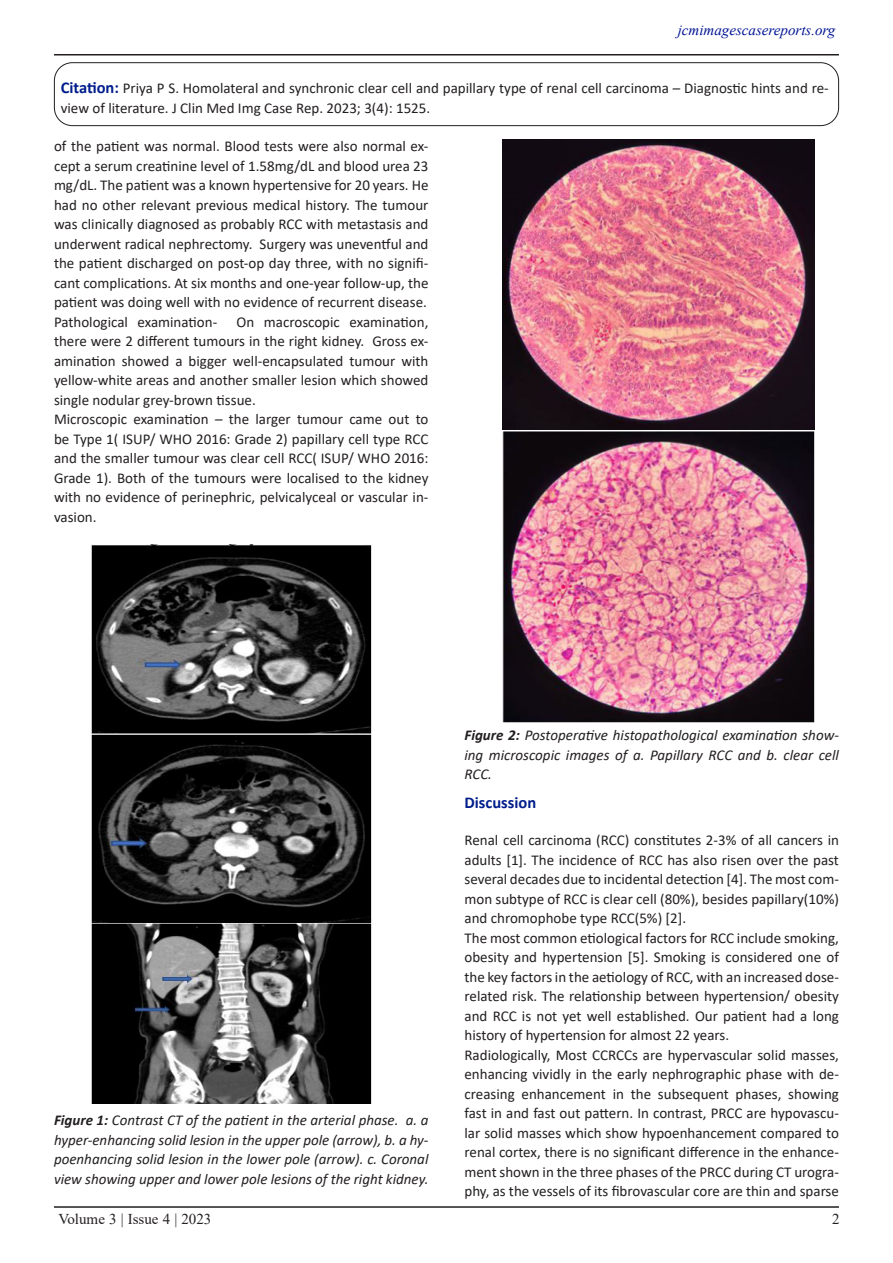
<style>
.page{position:relative;width:893px;height:1263px;background:#fff}
.page>*{position:absolute;margin:0;border:0;box-sizing:border-box;transform-origin:0 0}
.side_heading_new{font:700 16.5px "Calibri";color:#001d8c}
.Paragraph_Style_1{font:15px/19.5px "Calibri";color:#231f20;text-align:justify}
.fig_tittle{font:italic 15px/19.5px "Calibri";color:#231f20;text-align:justify}
.t1{font:italic 15px "Times New Roman";color:#001495}
.t2{font:15px "Times New Roman";color:#231f20}
.s1{font-weight:700;font-size:16.5px;color:#001d8c}
.s2{font-weight:700}
</style>
<div class="page">
<hr style="left:54px;top:54px;width:785px;height:2px;background:#231f20">
<hr style="left:54px;top:1206px;width:785px;height:2px;background:#231f20">
<div style="left:54px;top:62px;width:785px;height:64px;border:1px solid #231f20;border-radius:18px"></div>
<img style="left:91px;top:545px;width:281px;height:558px">
<img style="left:502px;top:140px;width:312px;height:583px">
<p class="t1" style="left:678px;top:20px;width:159px">jcmimagescasereports.org</p>
<p class="Paragraph_Style_1" style="left:61px;top:78px;width:769px"><span class="s1">Citation:</span> Priya P S. Homolateral and synchronic clear cell and papillary type of renal cell carcinoma – Diagnostic hints and re&shy;view of literature. J Clin Med Img Case Rep. 2023; 3(4): 1525.</p>
<p class="Paragraph_Style_1" style="left:54px;top:136px;width:376px">of the patient was normal. Blood tests were also normal ex&shy;cept a serum creatinine level of 1.58mg/dL and blood urea 23 mg/dL. The patient was a known hypertensive for 20 years. He had no other relevant previous medical history. The tumour was clinically diagnosed as probably RCC with metastasis and underwent radical nephrectomy. Surgery was uneventful and the patient discharged on post-op day three, with no signifi&shy;cant complications. At six months and one-year follow-up, the patient was doing well with no evidence of recurrent disease.</p>
<p class="Paragraph_Style_1" style="left:54px;top:312px;width:165px">Pathological examination-</p>
<p class="Paragraph_Style_1" style="left:54px;top:312px;width:376px;text-indent:183px">On macroscopic examination, there were 2 different tumours in the right kidney. Gross ex&shy;amination showed a bigger well-encapsulated tumour with yellow-white areas and another smaller lesion which showed single nodular grey-brown tissue.</p>
<p class="Paragraph_Style_1" style="left:54px;top:409px;width:376px">Microscopic examination – the larger tumour came out to be Type 1( ISUP/ WHO 2016: Grade 2) papillary cell type RCC and the smaller tumour was clear cell RCC( ISUP/ WHO 2016:<br>Grade 1). Both of the tumours were localised to the kidney with no evidence of perinephric, pelvicalyceal or vascular in&shy;vasion.</p>
<p class="fig_tittle" style="left:54px;top:1110px;width:376px"><span class="s2">Figure 1:</span> Contrast CT of the patient in the arterial phase. a. a hyper-enhancing solid lesion in the upper pole (arrow), b. a hy&shy;poenhancing solid lesion in the lower pole (arrow). c. Coronal view showing upper and lower pole lesions of the right kidney.</p>
<p class="fig_tittle" style="left:464px;top:725px;width:376px"><span class="s2">Figure 2:</span> Postoperative histopathological examination show&shy;ing microscopic images of a. Papillary RCC and b. clear cell RCC.</p>
<p class="side_heading_new" style="left:464px;top:790px;width:73px">Discussion</p>
<p class="Paragraph_Style_1" style="left:464px;top:830px;width:376px">Renal cell carcinoma (RCC) constitutes 2-3% of all cancers in adults [1]. The incidence of RCC has also risen over the past several decades due to incidental detection [4]. The most com&shy;mon subtype of RCC is clear cell (80%), besides papillary(10%) and chromophobe type RCC(5%) [2].</p>
<p class="Paragraph_Style_1" style="left:464px;top:927px;width:376px">The most common etiological factors for RCC include smoking, obesity and hypertension [5]. Smoking is considered one of the key factors in the aetiology of RCC, with an increased dose&shy;related risk. The relationship between hypertension/ obesity and RCC is not yet well established. Our patient had a long history of hypertension for almost 22 years.</p>
<p class="Paragraph_Style_1" style="left:464px;top:1044px;width:376px">Radiologically, Most CCRCCs are hypervascular solid masses, enhancing vividly in the early nephrographic phase with de&shy;creasing enhancement in the subsequent phases, showing fast in and fast out pattern. In contrast, PRCC are hypovascu&shy;lar solid masses which show hypoenhancement compared to renal cortex, there is no significant difference in the enhance&shy;ment shown in the three phases of the PRCC during CT urogra&shy;phy, as the vessels of its fibrovascular core are thin and sparse</p>
<p class="t2" style="left:59px;top:1208px;width:154px">Volume 3 | Issue 4 | 2023</p>
<p class="t2" style="left:832px;top:1208px;width:9px">2</p>
</div>
